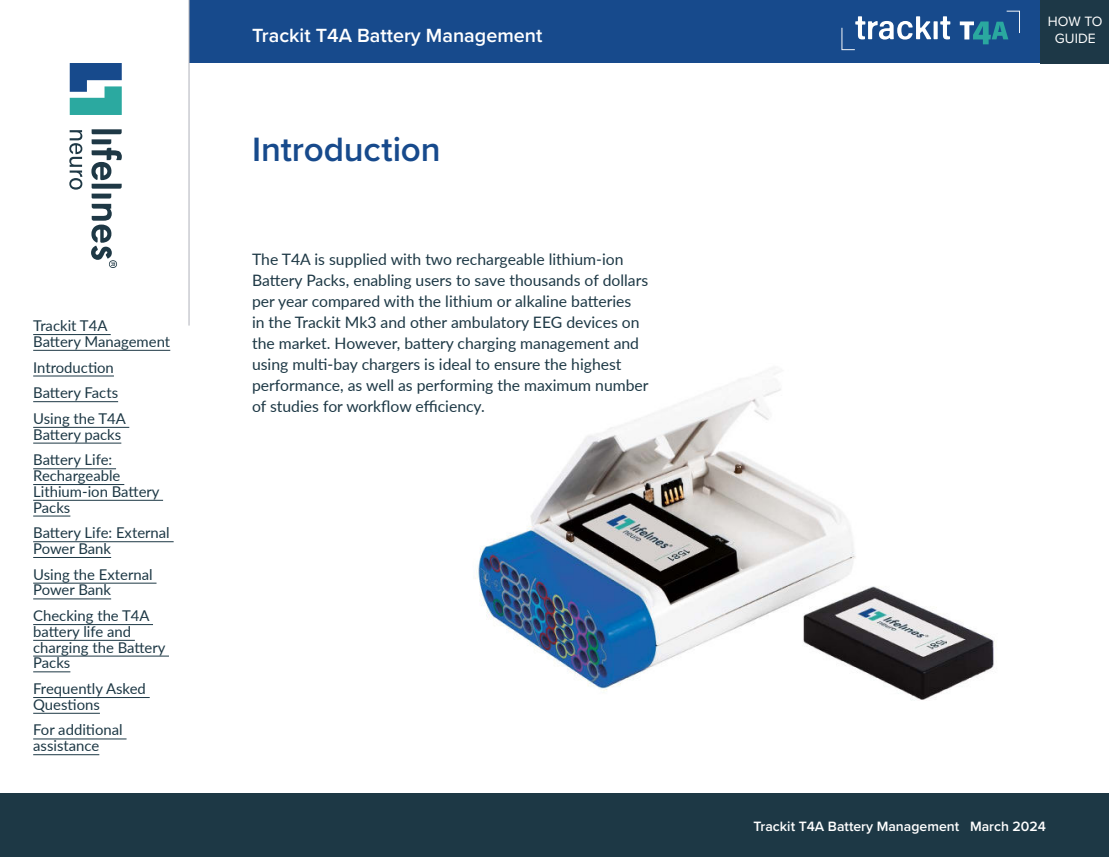
<style>
.page{position:relative;width:1109px;height:857px;background:#fff}
.page>*{position:absolute;margin:0;border:0;box-sizing:border-box;transform-origin:0 0}
.t1{font:600 35px "Proxima Nova";letter-spacing:-.005em;color:#174a8c}
.t2{font:600 19.78px "Proxima Nova";color:#fff}
.t3{font:15.75px/21px "Lato";color:#1d3845}
.t4{font:14.88px/15.8px "Lato";color:#1d3845}
.t5{font:600 14px "Proxima Nova";color:#fff}
.t6{font:14px/16.8px "Proxima Nova";color:#fff;text-align:center}
</style>
<div class="page">
<div style="left:0;top:794px;width:1109px;height:63px;background:#1d3845"></div>
<svg style="left:69px;top:130px;width:13px;height:60px"></svg>
<svg style="left:91px;top:129px;width:31px;height:69px"></svg>
<svg style="left:70px;top:63px;width:52px;height:52px"></svg>
<svg style="left:91px;top:204px;width:26px;height:64px"></svg>
<hr style="left:33px;top:334px;width:78px;height:1px;background:#1d3845">
<hr style="left:33px;top:350px;width:137px;height:1px;background:#1d3845">
<hr style="left:33px;top:376px;width:81px;height:1px;background:#1d3845">
<hr style="left:33px;top:401px;width:85px;height:1px;background:#1d3845">
<hr style="left:33px;top:427px;width:96px;height:1px;background:#1d3845">
<hr style="left:33px;top:443px;width:88px;height:1px;background:#1d3845">
<hr style="left:33px;top:468px;width:83px;height:1px;background:#1d3845">
<hr style="left:33px;top:484px;width:91px;height:1px;background:#1d3845">
<hr style="left:33px;top:500px;width:130px;height:1px;background:#1d3845">
<hr style="left:33px;top:516px;width:37px;height:1px;background:#1d3845">
<hr style="left:33px;top:541px;width:141px;height:1px;background:#1d3845">
<hr style="left:33px;top:557px;width:78px;height:1px;background:#1d3845">
<hr style="left:33px;top:583px;width:123px;height:1px;background:#1d3845">
<hr style="left:33px;top:598px;width:78px;height:1px;background:#1d3845">
<hr style="left:33px;top:624px;width:120px;height:1px;background:#1d3845">
<hr style="left:33px;top:640px;width:102px;height:1px;background:#1d3845">
<hr style="left:33px;top:656px;width:136px;height:1px;background:#1d3845">
<hr style="left:33px;top:671px;width:37px;height:1px;background:#1d3845">
<hr style="left:33px;top:697px;width:117px;height:1px;background:#1d3845">
<hr style="left:33px;top:713px;width:67px;height:1px;background:#1d3845">
<hr style="left:33px;top:738px;width:94px;height:1px;background:#1d3845">
<hr style="left:33px;top:754px;width:66px;height:1px;background:#1d3845">
<div style="left:189px;top:0;width:920px;height:63px;background:#174a8c"></div>
<div style="left:1040px;top:0;width:69px;height:63px;background:#1d3847"></div>
<hr style="left:189px;top:0;width:1px;height:326px;background:#afb2ba">
<svg style="left:841px;top:16px;width:90px;height:34px"></svg>
<div style="left:933px;top:21px;width:5px;height:18px;background:#fff"></div>
<svg style="left:940px;top:16px;width:10px;height:23px"></svg>
<svg style="left:960px;top:11px;width:60px;height:33px"></svg>
<img style="left:476px;top:373px;width:519px;height:327px">
<p class="t4" style="left:33px;top:318px;width:139px">Trackit T4A<br>Battery Management</p>
<p class="t4" style="left:33px;top:354px;width:94px;line-height:25.7px">Introduction<br>Battery Facts<br>Using the T4A</p>
<p class="t4" style="left:33px;top:421px;width:90px;line-height:25.7px">Battery packs<br>Battery Life:</p>
<p class="t4" style="left:33px;top:467px;width:128px">Rechargeable<br>Lithium-ion Battery<br>Packs</p>
<p class="t4" style="left:33px;top:524px;width:138px">Battery Life: External<br>Power Bank</p>
<p class="t4" style="left:33px;top:566px;width:121px">Using the External<br>Power Bank</p>
<p class="t4" style="left:33px;top:607px;width:134px">Checking the T4A battery life and charging the Battery<br>Packs</p>
<p class="t4" style="left:33px;top:680px;width:114px">Frequently Asked<br>Questions</p>
<p class="t4" style="left:33px;top:721px;width:91px">For additional assistance</p>
<p class="t2" style="left:252px;top:27px;width:292px">Trackit T4A Battery Management</p>
<p class="t6" style="left:1048px;top:13px;width:56px">HOW TO<br>GUIDE</p>
<h1 class="t1" style="left:252px;top:134px;width:190px">Introduction</h1>
<p class="t3" style="left:252px;top:248px;width:398px">The T4A is supplied with two rechargeable lithium-ion Battery Packs, enabling users to save thousands of dollars per year compared with the lithium or alkaline batteries<br>in the Trackit Mk3 and other ambulatory EEG devices on the market. However, battery charging management and using multi-bay chargers is ideal to ensure the highest performance, as well as performing the maximum number of studies for workflow efficiency.</p>
<p class="t5" style="left:753px;top:820px;width:294px">Trackit T4A Battery Management March 2024</p>
</div>
